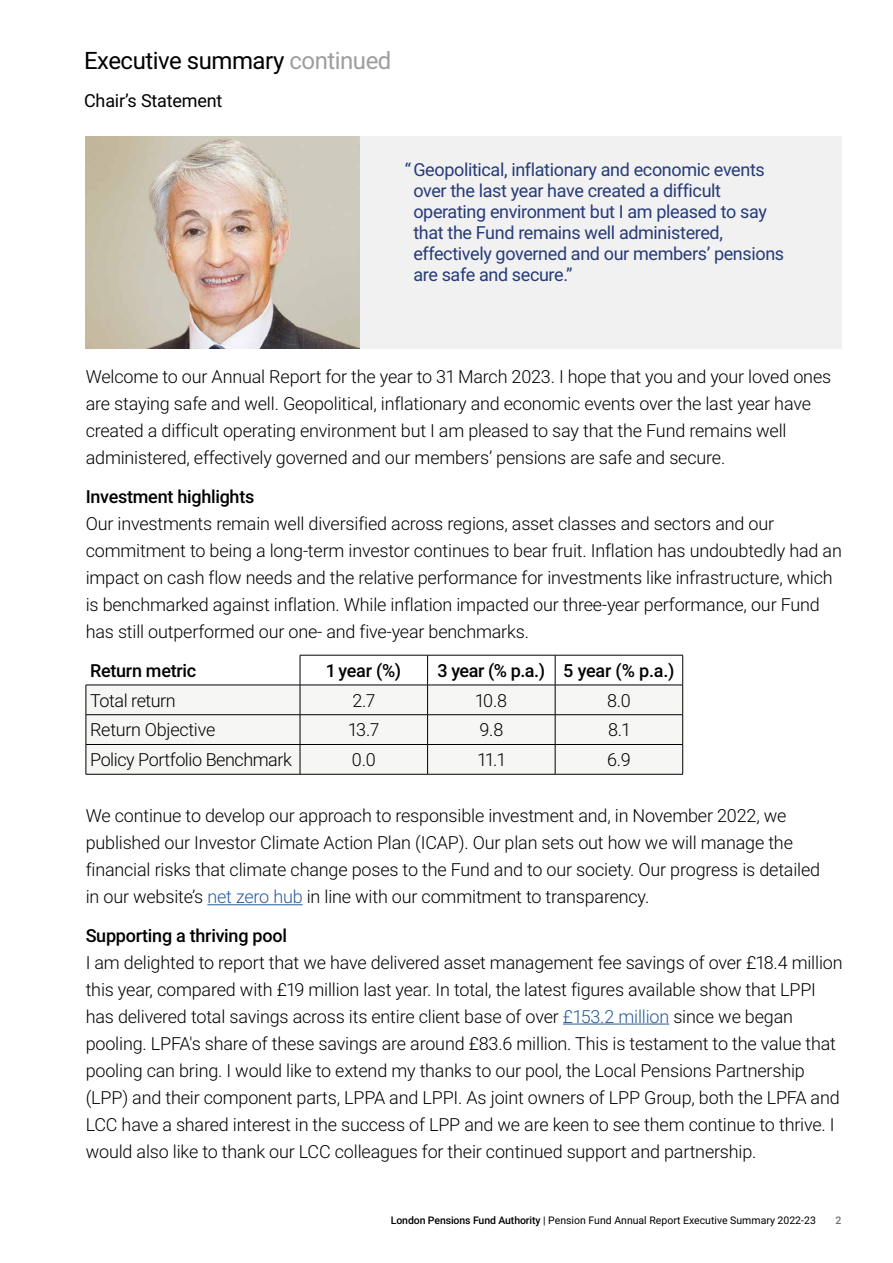
<style>
.page{position:relative;width:893px;height:1263px;background:#fff}
.page>*{position:absolute;margin:0;border:0;box-sizing:border-box;transform-origin:0 0}
.t1{font:24px "Roboto";letter-spacing:-.02em;color:#000}
.t2{font:300 18px/27px "Roboto";letter-spacing:-.01em;color:#000}
.t3{font:18px/21px "Roboto";letter-spacing:-.02em;color:#253a79}
.t4{font:500 18px "Roboto";letter-spacing:-.015em;color:#000}
.t5{font:18px "Roboto";letter-spacing:-.01em;color:#000}
.t6{font:10.5px "Roboto";color:#000}
.t7{font:500 10.5px "Roboto";color:#706f6f}
.s1{color:#9d9d9c}
.s2{color:#275b9b}
.s3{font-weight:500}
</style>
<div class="page">
<div style="left:85px;top:136px;width:757px;height:213px;background:#f1f1f1"></div>
<img style="left:85px;top:136px;width:274px;height:213px">
<hr style="left:207px;top:904px;width:96px;height:1px;background:#275b9b">
<hr style="left:563px;top:1023px;width:106px;height:1px;background:#275b9b">
<svg style="left:86px;top:655px;width:597px;height:119px"></svg>
<hr style="left:300px;top:655px;width:1px;height:30px;background:#000">
<hr style="left:300px;top:685px;width:128px;height:1px;background:#000">
<hr style="left:86px;top:685px;width:214px;height:1px;background:#000">
<hr style="left:86px;top:714px;width:214px;height:1px;background:#000">
<hr style="left:300px;top:714px;width:128px;height:1px;background:#000">
<hr style="left:428px;top:714px;width:127px;height:1px;background:#000">
<hr style="left:555px;top:714px;width:128px;height:1px;background:#000">
<hr style="left:86px;top:744px;width:214px;height:1px;background:#000">
<hr style="left:300px;top:744px;width:128px;height:1px;background:#000">
<hr style="left:428px;top:744px;width:127px;height:1px;background:#000">
<hr style="left:555px;top:744px;width:128px;height:1px;background:#000">
<hr style="left:86px;top:774px;width:214px;height:1px;background:#000">
<hr style="left:300px;top:774px;width:128px;height:1px;background:#000">
<hr style="left:428px;top:774px;width:127px;height:1px;background:#000">
<hr style="left:555px;top:774px;width:128px;height:1px;background:#000">
<h1 class="t1" style="left:84px;top:44px;width:309px">Executive summary <span class="s1">continued</span></h1>
<p class="t5" style="left:84px;top:88px;width:140px">Chair’s Statement</p>
<p class="t3" style="left:413px;top:158px;width:372px;text-indent:-9px">“Geopolitical, inflationary and economic events over the last year have created a difficult operating environment but I am pleased to say that the Fund remains well administered, effectively governed and our members’ pensions are safe and secure.”</p>
<p class="t2" style="left:86px;top:363px;width:747px">Welcome to our Annual Report for the year to 31 March 2023. I hope that you and your loved ones are staying safe and well. Geopolitical, inflationary and economic events over the last year have created a difficult operating environment but I am pleased to say that the Fund remains well administered, effectively governed and our members’ pensions are safe and secure.</p>
<p class="t4" style="left:86px;top:484px;width:170px">Investment highlights</p>
<p class="t2" style="left:86px;top:509px;width:758px">Our investments remain well diversified across regions, asset classes and sectors and our commitment to being a long-term investor continues to bear fruit. Inflation has undoubtedly had an impact on cash flow needs and the relative performance for investments like infrastructure, which is benchmarked against inflation. While inflation impacted our three-year performance, our Fund has still outperformed our one- and five-year benchmarks.</p>
<p class="t4" style="left:90px;top:658px;width:108px">Return metric</p>
<p class="t4" style="left:326px;top:658px;width:76px">1 year (%)</p>
<p class="t4" style="left:438px;top:658px;width:238px">3 year (% p.a.) 5 year (% p.a.)</p>
<p class="t2" style="left:90px;top:686px;width:87px">Total return</p>
<p class="t2" style="left:352px;top:686px;width:24px">2.7</p>
<p class="t2" style="left:476px;top:686px;width:33px">10.8</p>
<p class="t2" style="left:607px;top:686px;width:25px">8.0</p>
<p class="t2" style="left:90px;top:716px;width:127px">Return Objective</p>
<p class="t2" style="left:349px;top:716px;width:32px">13.7</p>
<p class="t2" style="left:479px;top:716px;width:25px">9.8</p>
<p class="t2" style="left:608px;top:716px;width:23px">8.1</p>
<p class="t2" style="left:90px;top:745px;width:203px">Policy Portfolio Benchmark</p>
<p class="t2" style="left:352px;top:745px;width:25px">0.0</p>
<p class="t2" style="left:478px;top:745px;width:29px">11.1</p>
<p class="t2" style="left:607px;top:745px;width:25px">6.9</p>
<p class="t2" style="left:86px;top:802px;width:736px">We continue to develop our approach to responsible investment and, in November 2022, we published our Investor Climate Action Plan (ICAP). Our plan sets out how we will manage the financial risks that climate change poses to the Fund and to our society. Our progress is detailed in our website’s <span class="s2">net zero hub</span> in line with our commitment to transparency.</p>
<p class="t4" style="left:86px;top:923px;width:203px">Supporting a thriving pool</p>
<p class="t2" style="left:86px;top:948px;width:758px">I am delighted to report that we have delivered asset management fee savings of over £18.4 million this year, compared with £19 million last year. In total, the latest figures available show that LPPI has delivered total savings across its entire client base of over <span class="s2">£153.2 million</span> since we began pooling. LPFA's share of these savings are around £83.6 million. This is testament to the value that pooling can bring. I would like to extend my thanks to our pool, the Local Pensions Partnership (LPP) and their component parts, LPPA and LPPI. As joint owners of LPP Group, both the LPFA and LCC have a shared interest in the success of LPP and we are keen to see them continue to thrive. I would also like to thank our LCC colleagues for their continued support and partnership.</p>
<p class="t6" style="left:391px;top:1213px;width:427px"><span class="s3">London Pensions Fund Authority</span> | Pension Fund Annual Report Executive Summary 2022-23</p>
<p class="t7" style="left:835px;top:1213px;width:7px">2</p>
</div>
